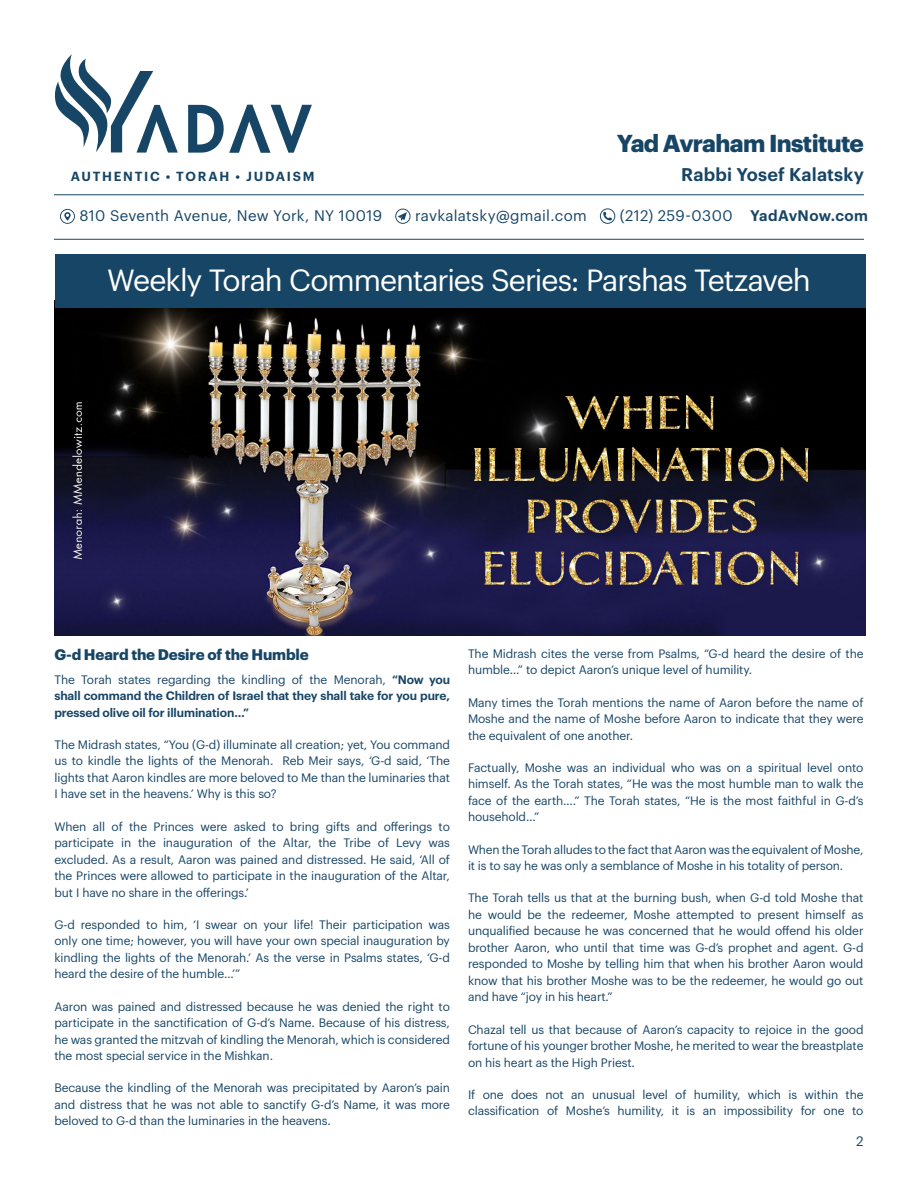
<style>
.page{position:relative;width:918px;height:1188px;background:#fff}
.page>*{position:absolute;margin:0;border:0;box-sizing:border-box;transform-origin:0 0}
.t1{font:30px "Graphik";letter-spacing:-.035em;color:#fff}
.t2{font:700 24px "Graphik";letter-spacing:-.025em;color:#174566}
.t3{font:600 18px "Graphik";letter-spacing:.01em;color:#174566}
.t4{font:15px "Graphik";letter-spacing:.02em;color:#174566}
.t5{font:700 15px "Graphik";letter-spacing:-.01em;color:#174566}
.t6{font:13.5px "Graphik";color:#174566}
.t7{font:600 12.9px "Graphik";letter-spacing:.135em;color:#174566}
.t8{font:12px/16.5px "Graphik";letter-spacing:-.01em;color:#174566;text-align:justify}
.t9{font:600 12px/16.5px "Graphik";letter-spacing:-.01em;color:#174566;text-align:justify}
.s1{font-weight:600}
.s2{font-weight:400}
</style>
<div class="page">
<img style="left:55px;top:308px;width:810px;height:327px">
<svg style="left:60px;top:209px;width:15px;height:15px"></svg>
<svg style="left:395px;top:209px;width:16px;height:15px"></svg>
<svg style="left:600px;top:208px;width:15px;height:16px"></svg>
<hr style="left:54px;top:194px;width:810px;height:1px;background:#174566">
<hr style="left:54px;top:239px;width:810px;height:1px;background:#174566">
<svg style="left:188px;top:105px;width:124px;height:48px"></svg>
<svg style="left:55px;top:54px;width:123px;height:99px"></svg>
<div style="left:55px;top:254px;width:810px;height:54px;background:#174566"></div>
<h2 class="t2" style="left:617px;top:124px;width:249px">Yad Avraham Institute</h2>
<p class="t7" style="left:71px;top:166px;width:245px">AUTHENTIC • TORAH • JUDAISM</p>
<h3 class="t3" style="left:681px;top:161px;width:184px">Rabbi Yosef Kalatsky</h3>
<p class="t4" style="left:80px;top:204px;width:304px">810 Seventh Avenue, New York, NY 10019</p>
<p class="t4" style="left:415px;top:204px;width:173px">ravkalatsky@gmail.com</p>
<p class="t4" style="left:620px;top:204px;width:250px">(212) 259-0300 <span class="s1">YadAvNow.com</span></p>
<h1 class="t1" style="left:107px;top:258px;width:705px">Weekly Torah Commentaries Series: Parshas Tetzaveh</h1>
<p class="t5" style="left:54px;top:643px;width:256px">G-d Heard the Desire of the Humble</p>
<p class="t9" style="left:54px;top:670px;width:397px"><span class="s2">The Torah states regarding the kindling of the Menorah,</span> “Now you shall command the Children of Israel that they shall take for you pure, pressed olive oil for illumination…”</p>
<p class="t8" style="left:54px;top:735px;width:397px">The Midrash states, “You (G-d) illuminate all creation; yet, You command us to kindle the lights of the Menorah. Reb Meir says, ‘G-d said, ‘The lights that Aaron kindles are more beloved to Me than the luminaries that I have set in the heavens.’ Why is this so?</p>
<p class="t8" style="left:54px;top:817px;width:397px">When all of the Princes were asked to bring gifts and offerings to participate in the inauguration of the Altar, the Tribe of Levy was excluded. As a result, Aaron was pained and distressed. He said, ‘All of the Princes were allowed to participate in the inauguration of the Altar, but I have no share in the offerings.’</p>
<p class="t8" style="left:54px;top:915px;width:397px">G-d responded to him, ‘I swear on your life! Their participation was only one time; however, you will have your own special inauguration by kindling the lights of the Menorah.’ As the verse in Psalms states, ‘G-d heard the desire of the humble…’”</p>
<p class="t8" style="left:54px;top:997px;width:397px">Aaron was pained and distressed because he was denied the right to participate in the sanctification of G-d’s Name. Because of his distress, he was granted the mitzvah of kindling the Menorah, which is considered the most special service in the Mishkan.</p>
<p class="t8" style="left:54px;top:1079px;width:397px">Because the kindling of the Menorah was precipitated by Aaron’s pain and distress that he was not able to sanctify G-d’s Name, it was more beloved to G-d than the luminaries in the heavens.</p>
<p class="t8" style="left:468px;top:644px;width:397px">The Midrash cites the verse from Psalms, “G-d heard the desire of the humble…” to depict Aaron’s unique level of humility.</p>
<p class="t8" style="left:468px;top:693px;width:397px">Many times the Torah mentions the name of Aaron before the name of Moshe and the name of Moshe before Aaron to indicate that they were the equivalent of one another.</p>
<p class="t8" style="left:468px;top:758px;width:397px">Factually, Moshe was an individual who was on a spiritual level onto himself. As the Torah states, “He was the most humble man to walk the face of the earth….” The Torah states, “He is the most faithful in G-d’s household…”</p>
<p class="t8" style="left:468px;top:840px;width:397px">When the Torah alludes to the fact that Aaron was the equivalent of Moshe, it is to say he was only a semblance of Moshe in his totality of person.</p>
<p class="t8" style="left:468px;top:889px;width:397px">The Torah tells us that at the burning bush, when G-d told Moshe that he would be the redeemer, Moshe attempted to present himself as unqualified because he was concerned that he would offend his older brother Aaron, who until that time was G-d’s prophet and agent. G-d responded to Moshe by telling him that when his brother Aaron would know that his brother Moshe was to be the redeemer, he would go out and have “joy in his heart.”</p>
<p class="t8" style="left:468px;top:1020px;width:397px">Chazal tell us that because of Aaron’s capacity to rejoice in the good fortune of his younger brother Moshe, he merited to wear the breastplate on his heart as the High Priest.</p>
<p class="t8" style="left:468px;top:1085px;width:397px">If one does not an unusual level of humility, which is within the classification of Moshe’s humility, it is an impossibility for one to</p>
<p class="t6" style="left:856px;top:1131px;width:9px">2</p>
</div>
